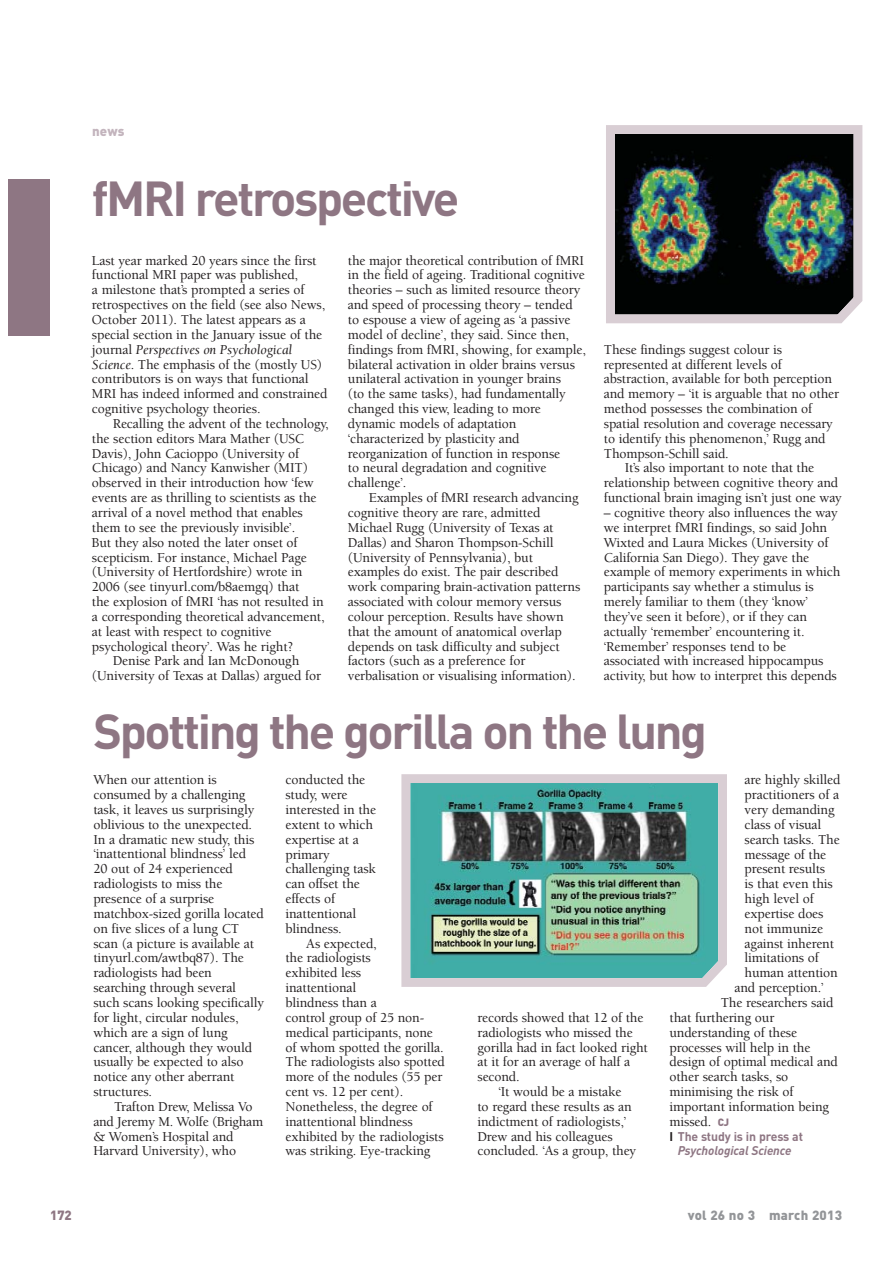
<style>
.page{position:relative;width:893px;height:1263px;background:#fff}
.page>*{position:absolute;margin:0;border:0;box-sizing:border-box;transform-origin:0 0}
.t1{font:700 48.45px "DIN Pro";letter-spacing:-.05em;color:#8e7683}
.t2{font:500 13.95px/14.9px "Berkeley Std";letter-spacing:-.01em;color:#231f20}
.t3{font:900 13.2px "DIN Pro";letter-spacing:.015em;color:#939598}
.t4{font:900 13.2px "DIN Pro";color:#c3b4bd}
.t5{font:900 13.2px "DIN Pro";color:#8e7683}
.t6{font:italic 700 12.45px/14.9px "DIN Pro";letter-spacing:-.01em;color:#8e7683;text-align:center}
.s1{font-weight:400;font-style:italic}
.s2{font-family:"DIN Pro";font-weight:900;font-size:10.5px;color:#8e7683}
.s3{font-style:normal;color:#231f20}
.s4{font-style:normal}
</style>
<div class="page">
<div style="left:9px;top:179px;width:41px;height:157px;background:#8e7683"></div>
<img style="left:606px;top:125px;width:256px;height:198px">
<img style="left:401px;top:774px;width:326px;height:213px">
<p class="t4" style="left:92px;top:126px;width:34px">news</p>
<h1 class="t1" style="left:92px;top:182px;width:369px">fMRI retrospective</h1>
<p class="t2" style="left:92px;top:254px;width:237px">Last year marked 20 years since the first functional MRI paper was published,<br>a milestone that’s prompted a series of retrospectives on the field (see also News, October 2011). The latest appears as a special section in the January issue of the journal <span class="s1">Perspectives on Psychological Science</span>. The emphasis of the (mostly US) contributors is on ways that functional MRI has indeed informed and constrained cognitive psychology theories.</p>
<p class="t2" style="left:113px;top:417px;width:217px">Recalling the advent of the technology,</p>
<p class="t2" style="left:92px;top:432px;width:214px">the section editors Mara Mather (USC</p>
<p class="t2" style="left:92px;top:447px;width:209px">Davis), John Cacioppo (University of</p>
<p class="t2" style="left:92px;top:462px;width:218px">Chicago) and Nancy Kanwisher (MIT)</p>
<p class="t2" style="left:92px;top:477px;width:223px">observed in their introduction how ‘few</p>
<p class="t2" style="left:92px;top:492px;width:226px">events are as thrilling to scientists as the</p>
<p class="t2" style="left:92px;top:506px;width:212px">arrival of a novel method that enables</p>
<p class="t2" style="left:92px;top:521px;width:205px">them to see the previously invisible’.</p>
<p class="t2" style="left:92px;top:536px;width:207px">But they also noted the later onset of</p>
<p class="t2" style="left:92px;top:551px;width:217px">scepticism. For instance, Michael Page</p>
<p class="t2" style="left:92px;top:566px;width:212px">(University of Hertfordshire) wrote in</p>
<p class="t2" style="left:92px;top:581px;width:209px">2006 (see tinyurl.com/b8aemgq) that</p>
<p class="t2" style="left:92px;top:595px;width:233px">the explosion of fMRI ‘has not resulted in</p>
<p class="t2" style="left:92px;top:610px;width:234px">a corresponding theoretical advancement,</p>
<p class="t2" style="left:92px;top:625px;width:181px">at least with respect to cognitive</p>
<p class="t2" style="left:92px;top:640px;width:203px">psychological theory’. Was he right?</p>
<p class="t2" style="left:113px;top:655px;width:188px">Denise Park and Ian McDonough</p>
<p class="t2" style="left:92px;top:670px;width:231px">(University of Texas at Dallas) argued for</p>
<p class="t2" style="left:348px;top:254px;width:240px">the major theoretical contribution of fMRI in the field of ageing. Traditional cognitive theories – such as limited resource theory and speed of processing theory – tended to espouse a view of ageing as ‘a passive model of decline’, they said. Since then, findings from fMRI, showing, for example, bilateral activation in older brains versus unilateral activation in younger brains<br>(to the same tasks), had fundamentally changed this view, leading to more dynamic models of adaptation ‘characterized by plasticity and reorganization of function in response<br>to neural degradation and cognitive challenge’.</p>
<p class="t2" style="left:348px;top:492px;width:234px;text-indent:21px">Examples of fMRI research advancing cognitive theory are rare, admitted Michael Rugg (University of Texas at Dallas) and Sharon Thompson-Schill (University of Pennsylvania), but examples do exist. The pair described work comparing brain-activation patterns associated with colour memory versus colour perception. Results have shown that the amount of anatomical overlap depends on task difficulty and subject factors (such as a preference for verbalisation or visualising information).</p>
<p class="t2" style="left:604px;top:343px;width:180px">These findings suggest colour is</p>
<p class="t2" style="left:604px;top:358px;width:179px">represented at different levels of</p>
<p class="t2" style="left:604px;top:373px;width:230px">abstraction, available for both perception</p>
<p class="t2" style="left:604px;top:388px;width:237px">and memory – ‘it is arguable that no other</p>
<p class="t2" style="left:604px;top:402px;width:210px">method possesses the combination of</p>
<p class="t2" style="left:604px;top:417px;width:230px">spatial resolution and coverage necessary</p>
<p class="t2" style="left:604px;top:432px;width:223px">to identify this phenomenon,’ Rugg and</p>
<p class="t2" style="left:604px;top:447px;width:126px">Thompson-Schill said.</p>
<p class="t2" style="left:625px;top:462px;width:191px">It’s also important to note that the</p>
<p class="t2" style="left:604px;top:477px;width:236px">relationship between cognitive theory and</p>
<p class="t2" style="left:604px;top:492px;width:239px">functional brain imaging isn’t just one way</p>
<p class="t2" style="left:604px;top:506px;width:238px">– cognitive theory also influences the way we interpret fMRI findings, so said John Wixted and Laura Mickes (University of California San Diego). They gave the example of memory experiments in which participants say whether a stimulus is merely familiar to them (they ‘know’ they’ve seen it before), or if they can actually ‘remember’ encountering it. ‘Remember’ responses tend to be associated with increased hippocampus activity, but how to interpret this depends</p>
<h1 class="t1" style="left:93px;top:715px;width:615px">Spotting the gorilla on the lung</h1>
<p class="t2" style="left:93px;top:774px;width:172px">When our attention is consumed by a challenging task, it leaves us surprisingly oblivious to the unexpected.<br>In a dramatic new study, this ‘inattentional blindness’ led<br>20 out of 24 experienced radiologists to miss the presence of a surprise matchbox-sized gorilla located on five slices of a lung CT scan (a picture is available at tinyurl.com/awtbq87). The radiologists had been searching through several such scans looking specifically for light, circular nodules, which are a sign of lung cancer, although they would usually be expected to also notice any other aberrant structures.</p>
<p class="t2" style="left:93px;top:1100px;width:171px;text-indent:21px">Trafton Drew, Melissa Vo and Jeremy M. Wolfe (Brigham &amp; Women’s Hospital and<br>Harvard University), who</p>
<p class="t2" style="left:285px;top:774px;width:92px">conducted the study, were interested in the extent to which expertise at a primary challenging task can offset the effects of inattentional blindness.</p>
<p class="t2" style="left:285px;top:937px;width:161px;text-indent:21px">As expected,<br>the radiologists<br>exhibited less<br>inattentional<br>blindness than a<br>control group of 25 non&shy;medical participants, none of whom spotted the gorilla.<br>The radiologists also spotted more of the nodules (55 per cent vs. 12 per cent).<br>Nonetheless, the degree of inattentional blindness exhibited by the radiologists was striking. Eye-tracking</p>
<p class="t2" style="left:477px;top:1011px;width:167px">records showed that 12 of the</p>
<p class="t2" style="left:477px;top:1026px;width:157px">radiologists who missed the</p>
<p class="t2" style="left:477px;top:1041px;width:172px">gorilla had in fact looked right</p>
<p class="t2" style="left:477px;top:1056px;width:154px">at it for an average of half a</p>
<p class="t2" style="left:477px;top:1071px;width:44px">second.</p>
<p class="t2" style="left:498px;top:1085px;width:125px">‘It would be a mistake</p>
<p class="t2" style="left:477px;top:1100px;width:156px">to regard these results as an</p>
<p class="t2" style="left:477px;top:1115px;width:150px">indictment of radiologists,’</p>
<p class="t2" style="left:477px;top:1130px;width:137px">Drew and his colleagues</p>
<p class="t2" style="left:477px;top:1145px;width:160px">concluded. ‘As a group, they</p>
<p class="t2" style="left:744px;top:774px;width:97px">are highly skilled</p>
<p class="t2" style="left:744px;top:789px;width:96px">practitioners of a</p>
<p class="t2" style="left:744px;top:803px;width:92px">very demanding</p>
<p class="t2" style="left:744px;top:818px;width:78px">class of visual</p>
<p class="t2" style="left:744px;top:833px;width:97px">search tasks. The</p>
<p class="t2" style="left:744px;top:848px;width:83px">message of the</p>
<p class="t2" style="left:744px;top:863px;width:82px">present results</p>
<p class="t2" style="left:744px;top:878px;width:90px">is that even this</p>
<p class="t2" style="left:744px;top:892px;width:71px">high level of</p>
<p class="t2" style="left:744px;top:907px;width:80px">expertise does</p>
<p class="t2" style="left:744px;top:922px;width:80px">not immunize</p>
<p class="t2" style="left:744px;top:937px;width:91px">against inherent</p>
<p class="t2" style="left:744px;top:952px;width:76px">limitations of</p>
<p class="t2" style="left:744px;top:967px;width:95px">human attention</p>
<p class="t2" style="left:734px;top:982px;width:91px">and perception.’</p>
<p class="t2" style="left:721px;top:996px;width:114px">The researchers said</p>
<p class="t2" style="left:669px;top:1011px;width:106px">that furthering our</p>
<p class="t2" style="left:669px;top:1026px;width:129px">understanding of these</p>
<p class="t2" style="left:669px;top:1041px;width:142px">processes will help in the</p>
<p class="t2" style="left:669px;top:1056px;width:170px">design of optimal medical and</p>
<p class="t2" style="left:669px;top:1071px;width:120px">other search tasks, so</p>
<p class="t2" style="left:669px;top:1085px;width:126px">minimising the risk of</p>
<p class="t2" style="left:669px;top:1100px;width:161px">important information being</p>
<p class="t2" style="left:669px;top:1115px;width:61px">missed. <span class="s2">CJ</span></p>
<p class="t6" style="left:669px;top:1130px;width:135px"><span class="s3">I</span> <span class="s4">The study is in press at<br></span>Psychological Science</p>
<p class="t5" style="left:50px;top:1211px;width:23px">172</p>
<p class="t3" style="left:688px;top:1211px;width:156px">vol 26 no 3 march 2013</p>
</div>
